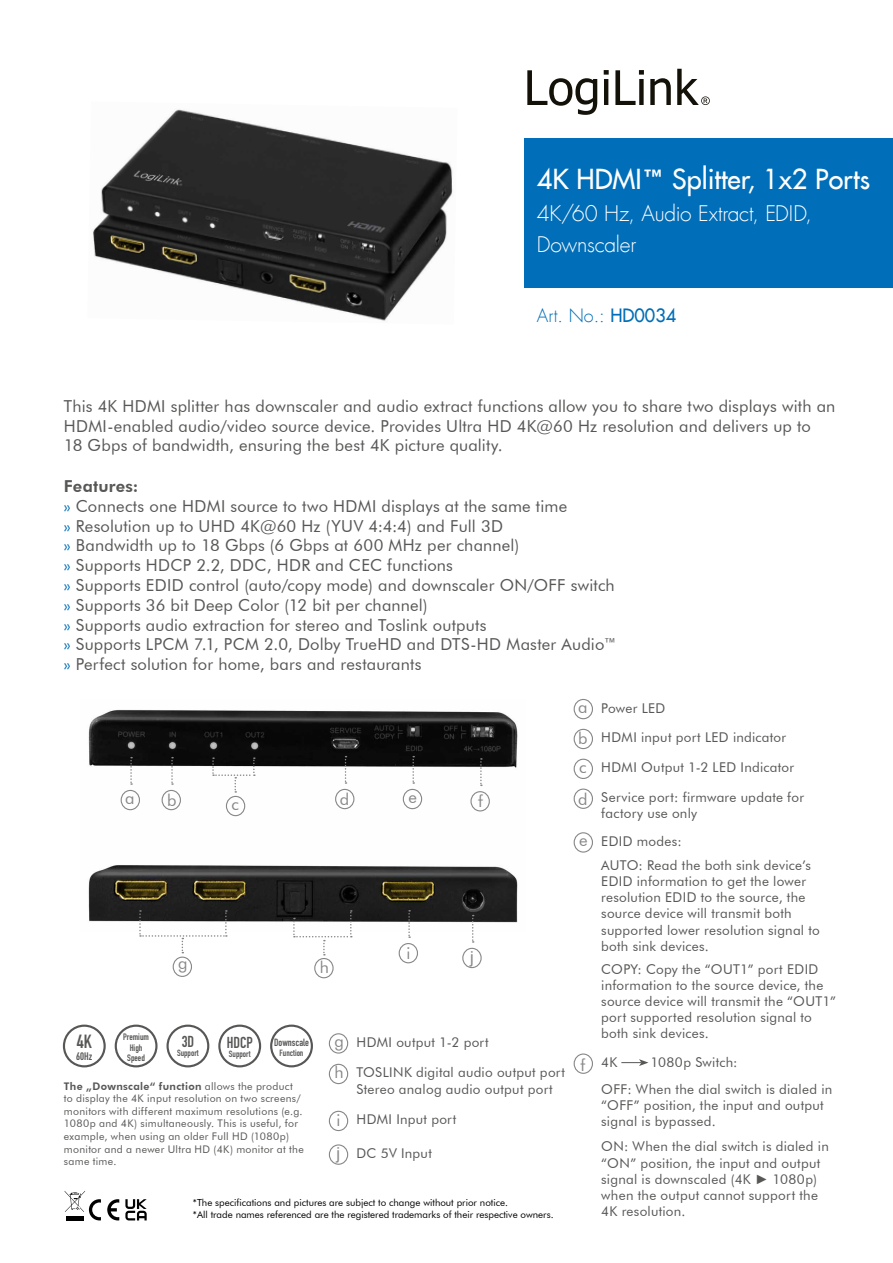
<style>
.page{position:relative;width:893px;height:1263px;background:#fff}
.page>*{position:absolute;margin:0;border:0;box-sizing:border-box;transform-origin:0 0}
.t1{font:27px "Futura LT";color:#fff}
.t2{font:300 21px/31.5px "Futura LT";letter-spacing:-.01em;color:#fff}
.t3{font:700 18.75px "DIN Condensed";color:#575756}
.t4{font:300 18px "Futura LT";color:#006eb8}
.t5{font:16.5px/19.8px "Futura BT";letter-spacing:.01em;color:#575756}
.t6{font:16.5px "Futura BT";color:#878787}
.t7{font:16.5px "Arial";color:#878787}
.t8{font:700 15.6px "DIN Condensed";color:#575756}
.t9{font:13.5px/16.2px "Futura BT";letter-spacing:.02em;color:#575756}
.t10{font:700 10.8px "DIN Condensed";color:#575756}
.t11{font:10.5px/12.6px "Futura BT";letter-spacing:.03em;color:#575756}
.t12{font:700 10.35px "DIN Condensed";color:#575756}
.t13{font:9.75px/11.7px "Futura BT";color:#000}
.t14{font:700 9.15px/10.2px "DIN Condensed";color:#575756;text-align:center}
.t15{font:700 8.85px "DIN Condensed";color:#575756}
.s1{font-family:"Futura BT";font-weight:800}
.s2{font-weight:400}
.s3{font-weight:800}
.s4{color:#006eb8}
.s5{font-size:16.5px;color:#878787}
.s6{font-family:"Arial";font-size:16.5px;color:#878787}
.s7{font-family:"Arial"}
</style>
<div class="page">
<svg style="left:65px;top:1191px;width:36px;height:29px"></svg>
<svg style="left:107px;top:1199px;width:12px;height:21px"></svg>
<svg style="left:125px;top:1199px;width:22px;height:21px"></svg>
<svg style="left:527px;top:69px;width:183px;height:46px"></svg>
<div style="left:574px;top:699px;width:19px;height:20px;border:1px solid #878787;border-radius:50%"></div>
<div style="left:574px;top:729px;width:19px;height:20px;border:1px solid #878787;border-radius:50%"></div>
<div style="left:574px;top:759px;width:19px;height:20px;border:1px solid #878787;border-radius:50%"></div>
<div style="left:329px;top:1033px;width:19px;height:20px;border:1px solid #878787;border-radius:50%"></div>
<div style="left:329px;top:1111px;width:19px;height:20px;border:1px solid #878787;border-radius:50%"></div>
<div style="left:329px;top:1144px;width:19px;height:21px;border:1px solid #878787;border-radius:50%"></div>
<div style="left:329px;top:1064px;width:19px;height:20px;border:1px solid #878787;border-radius:50%"></div>
<div style="left:574px;top:788px;width:19px;height:21px;border:1px solid #878787;border-radius:50%"></div>
<div style="left:574px;top:832px;width:19px;height:21px;border:1px solid #878787;border-radius:50%"></div>
<div style="left:574px;top:1053px;width:19px;height:21px;border:1px solid #878787;border-radius:50%"></div>
<svg style="left:63px;top:1024px;width:43px;height:43px"></svg>
<svg style="left:166px;top:1024px;width:43px;height:43px"></svg>
<svg style="left:218px;top:1024px;width:43px;height:43px"></svg>
<svg style="left:270px;top:1024px;width:43px;height:43px"></svg>
<svg style="left:115px;top:1024px;width:43px;height:43px"></svg>
<img style="left:93px;top:109px;width:360px;height:212px">
<img style="left:88px;top:709px;width:430px;height:214px">
<svg style="left:130px;top:757px;width:2px;height:28px"></svg>
<svg style="left:171px;top:757px;width:2px;height:28px"></svg>
<svg style="left:345px;top:756px;width:1px;height:28px"></svg>
<svg style="left:408px;top:910px;width:2px;height:28px"></svg>
<svg style="left:472px;top:915px;width:2px;height:28px"></svg>
<svg style="left:412px;top:756px;width:2px;height:28px"></svg>
<svg style="left:480px;top:758px;width:2px;height:28px"></svg>
<div style="left:121px;top:790px;width:19px;height:20px;border:1px solid #878787;border-radius:50%"></div>
<div style="left:162px;top:790px;width:19px;height:20px;border:1px solid #878787;border-radius:50%"></div>
<div style="left:173px;top:956px;width:19px;height:21px;border:1px solid #878787;border-radius:50%"></div>
<div style="left:314px;top:958px;width:20px;height:20px;border:1px solid #878787;border-radius:50%"></div>
<div style="left:335px;top:789px;width:19px;height:20px;border:1px solid #878787;border-radius:50%"></div>
<div style="left:399px;top:943px;width:19px;height:20px;border:1px solid #878787;border-radius:50%"></div>
<div style="left:462px;top:948px;width:20px;height:20px;border:1px solid #878787;border-radius:50%"></div>
<div style="left:403px;top:789px;width:19px;height:20px;border:1px solid #878787;border-radius:50%"></div>
<div style="left:470px;top:791px;width:20px;height:20px;border:1px solid #878787;border-radius:50%"></div>
<div style="left:226px;top:796px;width:19px;height:20px;border:1px solid #878787;border-radius:50%"></div>
<svg style="left:212px;top:757px;width:43px;height:36px"></svg>
<svg style="left:139px;top:910px;width:88px;height:43px"></svg>
<svg style="left:293px;top:910px;width:59px;height:45px"></svg>
<svg style="left:621px;top:1059px;width:27px;height:7px"></svg>
<div style="left:524px;top:138px;width:369px;height:150px;background:#006eb8"></div>
<h1 class="t1" style="left:537px;top:162px;width:335px">4K HDMI<span class="s1">™</span> Splitter, 1x2 Ports</h1>
<h2 class="t2" style="left:537px;top:198px;width:277px">4K/60 Hz, Audio Extract, EDID,<br>Downscaler</h2>
<h3 class="t4" style="left:537px;top:305px;width:141px">Art. No.: <span class="s2">HD0034</span></h3>
<p class="t5" style="left:64px;top:396px;width:773px">This 4K HDMI splitter has downscaler and audio extract functions allow you to share two displays with an<br>HDMI-enabled audio/video source device. Provides Ultra HD 4K@60 Hz resolution and delivers up to<br>18 Gbps of bandwidth, ensuring the best 4K picture quality.</p>
<p class="t5" style="left:64px;top:476px;width:555px"><span class="s3">Features:<br></span><span class="s4">»</span> Connects one HDMI source to two HDMI displays at the same time<br><span class="s4">»</span> Resolution up to UHD 4K@60 Hz (YUV 4:4:4) and Full 3D<br><span class="s4">»</span> Bandwidth up to 18 Gbps (6 Gbps at 600 MHz per channel)<br><span class="s4">»</span> Supports HDCP 2.2, DDC, HDR and CEC functions<br><span class="s4">»</span> Supports EDID control (auto/copy mode) and downscaler ON/OFF switch <span class="s4">»</span> Supports 36 bit Deep Color (12 bit per channel)<br><span class="s4">»</span> Supports audio extraction for stereo and Toslink outputs<br><span class="s4">»</span> Supports LPCM 7.1, PCM 2.0, Dolby TrueHD and DTS-HD Master Audio™ <span class="s4">»</span> Perfect solution for home, bars and restaurants</p>
<p class="t9" style="left:578px;top:699px;width:89px"><span class="s5">a</span> Power LED</p>
<p class="t9" style="left:578px;top:729px;width:210px"><span class="s5">b</span> HDMI input port LED indicator</p>
<p class="t9" style="left:579px;top:759px;width:216px"><span class="s5">c</span> HDMI Output 1-2 LED Indicator</p>
<p class="t6" style="left:125px;top:788px;width:11px">a</p>
<p class="t6" style="left:167px;top:790px;width:11px">b</p>
<p class="t6" style="left:340px;top:789px;width:11px">d</p>
<p class="t6" style="left:232px;top:794px;width:9px">c</p>
<p class="t6" style="left:478px;top:791px;width:6px">f</p>
<p class="t6" style="left:408px;top:787px;width:10px">e</p>
<p class="t6" style="left:178px;top:953px;width:11px">g</p>
<p class="t6" style="left:320px;top:957px;width:11px">h</p>
<p class="t6" style="left:406px;top:943px;width:5px">i</p>
<p class="t7" style="left:470px;top:947px;width:5px">j</p>
<p class="t14" style="left:123px;top:1032px;width:27px">Premium<br>High<br>Speed</p>
<h3 class="t3" style="left:77px;top:1028px;width:17px">4K</h3>
<p class="t8" style="left:182px;top:1031px;width:14px">3D</p>
<p class="t15" style="left:177px;top:1047px;width:23px">Support</p>
<p class="t10" style="left:76px;top:1049px;width:17px">60Hz</p>
<p class="t8" style="left:227px;top:1032px;width:28px">HDCP</p>
<p class="t15" style="left:229px;top:1048px;width:23px">Support</p>
<p class="t12" style="left:274px;top:1035px;width:36px">Downscale</p>
<p class="t15" style="left:280px;top:1047px;width:25px">Function</p>
<p class="t11" style="left:64px;top:1079px;width:241px"><span class="s3">The „Downscale“ function</span> allows the product to display the 4K input resolution on two screens/ monitors with different maximum resolutions (e.g.<br>1080p and 4K) simultaneously. This is useful, for example, when using an older Full HD (1080p) monitor and a newer Ultra HD (4K) monitor at the same time.</p>
<p class="t9" style="left:334px;top:1034px;width:156px"><span class="s5">g</span> HDMI output 1-2 port</p>
<p class="t6" style="left:334px;top:1062px;width:11px">h</p>
<p class="t9" style="left:356px;top:1064px;width:210px">TOSLINK digital audio output port<br>Stereo analog audio output port</p>
<p class="t9" style="left:337px;top:1111px;width:121px"><span class="s5">i</span> HDMI Input port</p>
<p class="t9" style="left:337px;top:1145px;width:97px"><span class="s6">j</span> DC 5V Input</p>
<p class="t13" style="left:193px;top:1196px;width:362px">*The specifications and pictures are subject to change without prior notice.<br>*All trade names referenced are the registered trademarks of their respective owners.</p>
<p class="t6" style="left:578px;top:789px;width:11px">d</p>
<p class="t9" style="left:601px;top:789px;width:204px">Service port: firmware update for factory use only</p>
<p class="t6" style="left:579px;top:830px;width:10px">e</p>
<p class="t9" style="left:601px;top:829px;width:211px;line-height:23.9px">EDID modes:<br>AUTO: Read the both sink device’s</p>
<p class="t9" style="left:601px;top:873px;width:220px">EDID information to get the lower resolution EDID to the source, the source device will transmit both supported lower resolution signal to both sink devices.</p>
<p class="t9" style="left:601px;top:961px;width:236px">COPY: Copy the “OUT1” port EDID information to the source device, the source device will transmit the “OUT1” port supported resolution signal to both sink devices.</p>
<p class="t6" style="left:580px;top:1055px;width:6px">f</p>
<p class="t9" style="left:601px;top:1054px;width:18px">4K</p>
<p class="t9" style="left:650px;top:1054px;width:89px">1080p Switch:</p>
<p class="t9" style="left:601px;top:1081px;width:232px">OFF: When the dial switch is dialed in “OFF” position, the input and output signal is bypassed.</p>
<p class="t9" style="left:601px;top:1138px;width:229px">ON: When the dial switch is dialed in “ON” position, the input and output signal is downscaled (4K <span class="s7">►</span> 1080p) when the output cannot support the<br>4K resolution.</p>
</div>
